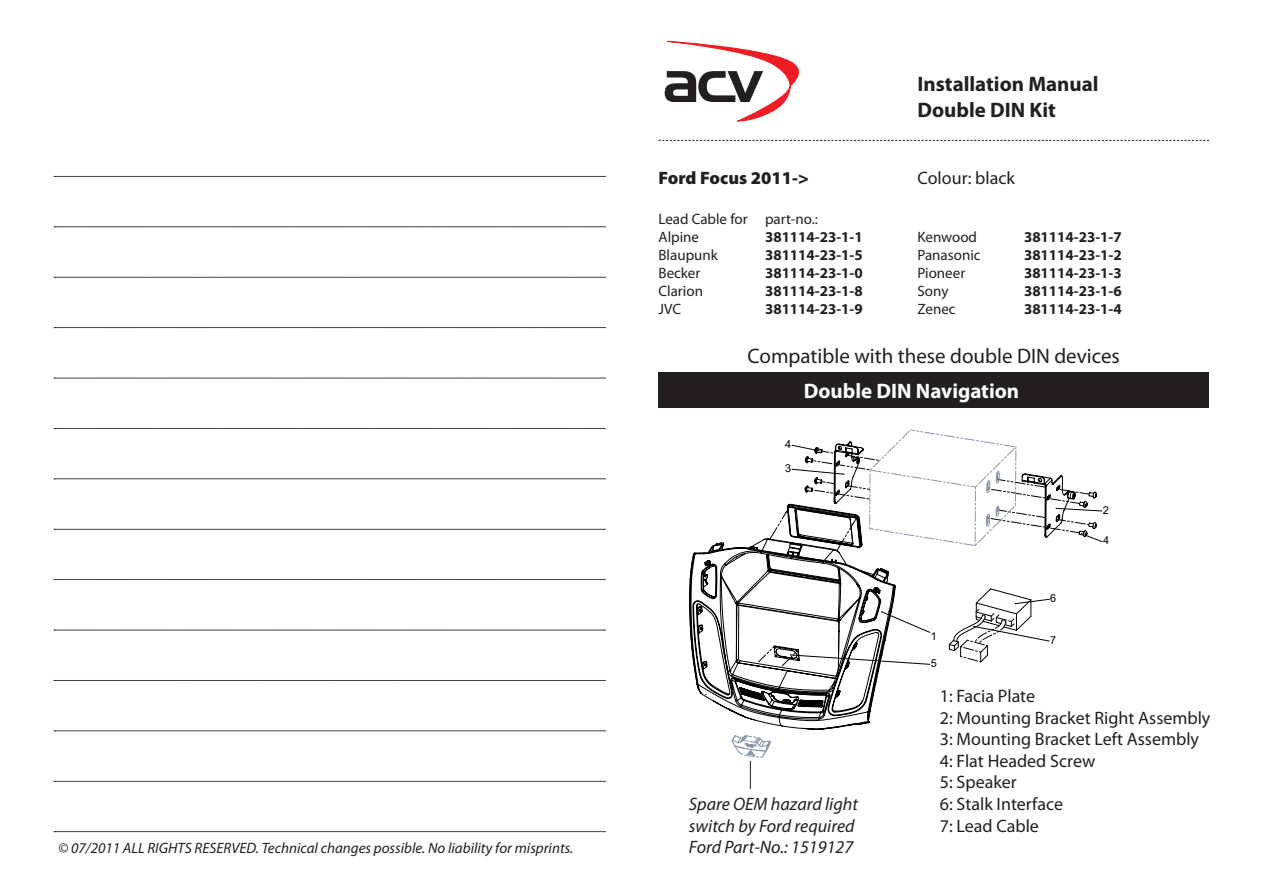
<style>
.page{position:relative;width:1263px;height:893px;background:#fff}
.page>*{position:absolute;margin:0;border:0;box-sizing:border-box;transform-origin:0 0}
.t1{font:21px "Myriad Pro";color:#231f20}
.t2{font:700 21px "Myriad Pro";color:#231f20}
.t3{font:700 21px "Myriad Pro";color:#fff}
.t4{font:18px/21.6px "Myriad Pro";color:#231f20}
.t5{font:italic 18px/21.6px "Myriad Pro";color:#231f20}
.t6{font:900 18px "Myriad Pro";color:#231f20}
.t7{font:700 15px "Myriad Pro";color:#231f20}
.t8{font:15px "Myriad Pro";color:#231f20}
.t9{font:italic 15px "Myriad Pro";color:#231f20}
.t10{font:10.95px "Arial";color:#000}
</style>
<div class="page">
<svg style="left:664px;top:41px;width:135px;height:81px"></svg>
<svg style="left:689px;top:444px;width:408px;height:268px"></svg>
<svg style="left:732px;top:473px;width:267px;height:257px"></svg>
<svg style="left:807px;top:430px;width:282px;height:121px"></svg>
<svg style="left:949px;top:588px;width:101px;height:74px"></svg>
<svg style="left:54px;top:176px;width:551px;height:1px"></svg>
<svg style="left:54px;top:227px;width:551px;height:1px"></svg>
<svg style="left:54px;top:277px;width:551px;height:1px"></svg>
<svg style="left:54px;top:327px;width:551px;height:1px"></svg>
<svg style="left:54px;top:378px;width:551px;height:1px"></svg>
<svg style="left:54px;top:428px;width:551px;height:1px"></svg>
<svg style="left:54px;top:479px;width:551px;height:1px"></svg>
<svg style="left:54px;top:529px;width:551px;height:1px"></svg>
<svg style="left:54px;top:579px;width:551px;height:1px"></svg>
<svg style="left:54px;top:630px;width:551px;height:1px"></svg>
<svg style="left:54px;top:680px;width:551px;height:1px"></svg>
<svg style="left:54px;top:731px;width:551px;height:1px"></svg>
<svg style="left:54px;top:781px;width:551px;height:1px"></svg>
<svg style="left:54px;top:831px;width:551px;height:1px"></svg>
<div style="left:658px;top:372px;width:551px;height:36px;background:#231f20"></div>
<svg style="left:658px;top:140px;width:551px;height:1px"></svg>
<svg style="left:732px;top:735px;width:39px;height:54px"></svg>
<p class="t9" style="left:58px;top:839px;width:517px">© 07/2011 ALL RIGHTS RESERVED. Technical changes possible. No liability for misprints.</p>
<p class="t2" style="left:917px;top:71px;width:183px">Installation Manual</p>
<p class="t2" style="left:917px;top:96px;width:140px">Double DIN Kit</p>
<p class="t6" style="left:658px;top:166px;width:152px">Ford Focus 2011-&gt;</p>
<p class="t4" style="left:917px;top:167px;width:99px">Colour: black</p>
<p class="t8" style="left:658px;top:211px;width:161px">Lead Cable for part-no.:</p>
<p class="t8" style="left:658px;top:229px;width:42px">Alpine</p>
<p class="t7" style="left:765px;top:228px;width:99px">381114-23-1-1</p>
<p class="t8" style="left:658px;top:247px;width:61px">Blaupunk</p>
<p class="t7" style="left:765px;top:246px;width:99px">381114-23-1-5</p>
<p class="t8" style="left:658px;top:265px;width:43px">Becker</p>
<p class="t7" style="left:765px;top:264px;width:99px">381114-23-1-0</p>
<p class="t8" style="left:658px;top:283px;width:46px">Clarion</p>
<p class="t7" style="left:765px;top:282px;width:99px">381114-23-1-8</p>
<p class="t8" style="left:658px;top:301px;width:24px">JVC</p>
<p class="t7" style="left:765px;top:300px;width:99px">381114-23-1-9</p>
<p class="t8" style="left:917px;top:229px;width:61px">Kenwood</p>
<p class="t7" style="left:1024px;top:228px;width:99px">381114-23-1-7</p>
<p class="t8" style="left:917px;top:247px;width:65px">Panasonic</p>
<p class="t7" style="left:1024px;top:246px;width:99px">381114-23-1-2</p>
<p class="t8" style="left:917px;top:265px;width:49px">Pioneer</p>
<p class="t7" style="left:1024px;top:264px;width:99px">381114-23-1-3</p>
<p class="t8" style="left:917px;top:283px;width:32px">Sony</p>
<p class="t7" style="left:1024px;top:282px;width:99px">381114-23-1-6</p>
<p class="t8" style="left:917px;top:301px;width:40px">Zenec</p>
<p class="t7" style="left:1024px;top:300px;width:99px">381114-23-1-4</p>
<p class="t1" style="left:748px;top:345px;width:374px">Compatible with these double DIN devices</p>
<p class="t3" style="left:804px;top:377px;width:217px">Double DIN Navigation</p>
<p class="t10" style="left:785px;top:438px;width:8px">4</p>
<p class="t10" style="left:785px;top:462px;width:8px">3</p>
<p class="t5" style="left:689px;top:793px;width:171px">Spare OEM hazard light switch by Ford required</p>
<p class="t5" style="left:689px;top:836px;width:166px">Ford Part-No.: 1519127</p>
<p class="t10" style="left:931px;top:630px;width:8px">1</p>
<p class="t10" style="left:931px;top:657px;width:8px">5</p>
<p class="t10" style="left:1050px;top:592px;width:8px">6</p>
<p class="t10" style="left:1050px;top:634px;width:8px">7</p>
<p class="t10" style="left:1103px;top:504px;width:8px">2</p>
<p class="t10" style="left:1103px;top:534px;width:8px">4</p>
<p class="t4" style="left:940px;top:686px;width:97px">1: Facia Plate</p>
<p class="t4" style="left:940px;top:707px;width:272px">2: Mounting Bracket Right Assembly</p>
<p class="t4" style="left:940px;top:729px;width:261px">3: Mounting Bracket Left Assembly<br>4: Flat Headed Screw<br>5: Speaker</p>
<p class="t4" style="left:940px;top:794px;width:125px">6: Stalk Interface</p>
<p class="t4" style="left:940px;top:815px;width:101px">7: Lead Cable</p>
</div>
